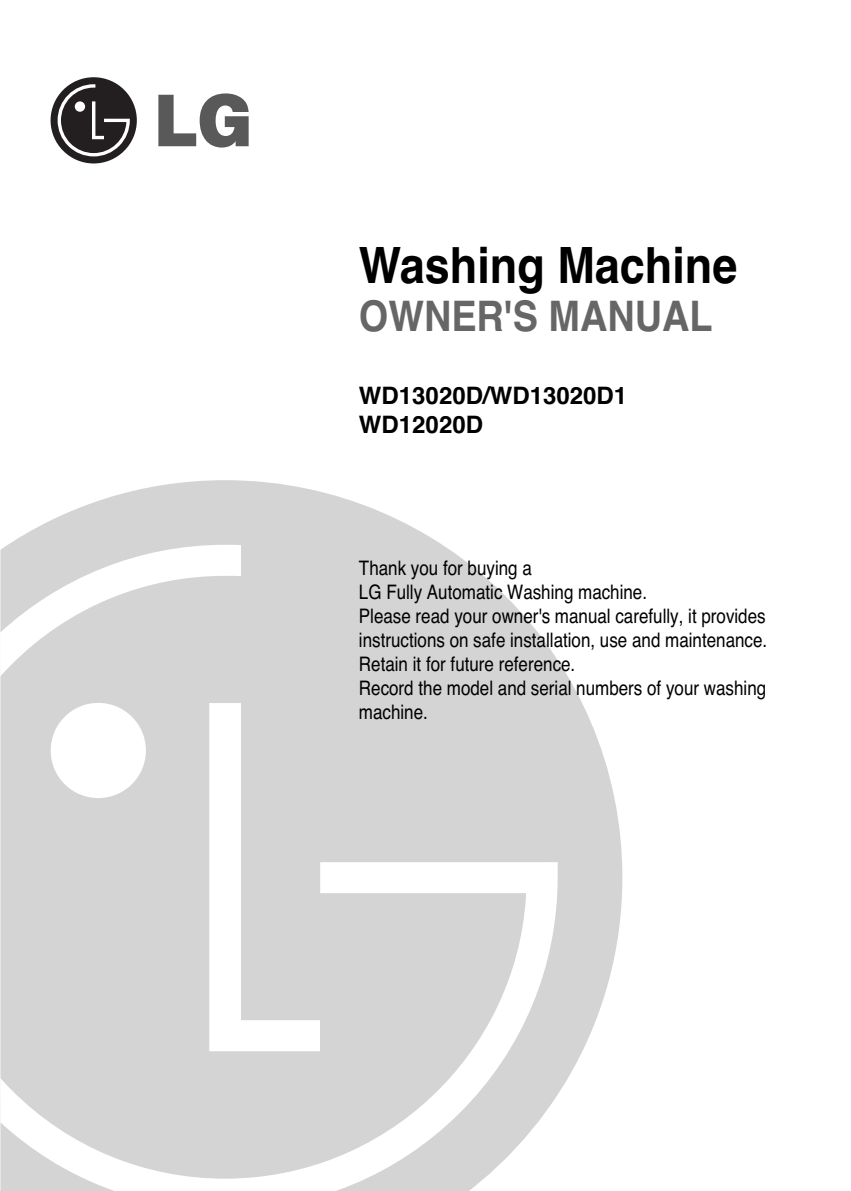
<style>
.page{position:relative;width:851px;height:1191px;background:#fff}
.page>*{position:absolute;margin:0;border:0;box-sizing:border-box;transform-origin:0 0}
.t1{font:700 50px "Helvetica";color:#000;scale:.9 1}
.t2{font:700 42px "Helvetica";color:#666;scale:.9 1}
.t3{font:700 24px/28.8px "Helvetica";color:#000}
.t4{font:20px/24px "Helvetica";color:#000;scale:.85 1}
</style>
<div class="page">
<svg style="left:0;top:480px;width:622px;height:615px;fill:#d4d4d4"></svg>
<svg style="left:209px;top:703px;width:111px;height:159px"></svg>
<div style="left:51px;top:703px;width:95px;height:95px;background:#fff;border-radius:50%"></div>
<svg style="left:0;top:862px;width:557px;height:328px;fill:#d4d4d4"></svg>
<svg style="left:0;top:545px;width:241px;height:131px"></svg>
<div style="left:51px;top:77px;width:86px;height:86px;background:#231f20;border-radius:50%"></div>
<svg style="left:58px;top:84px;width:72px;height:72px"></svg>
<svg style="left:158px;top:93px;width:90px;height:54px"></svg>
<h1 class="t1" style="left:359px;top:247px;width:422px">Washing Machine</h1>
<h2 class="t2" style="left:359px;top:300px;width:394px">OWNER'S MANUAL</h2>
<p class="t3" style="left:359px;top:384px;width:269px">WD13020D/WD13020D1<br>WD12020D</p>
<p class="t4" style="left:359px;top:557px;width:482px">Thank you for buying a<br>LG Fully Automatic Washing machine.<br>Please read your owner's manual carefully, it provides instructions on safe installation, use and maintenance.<br>Retain it for future reference.<br>Record the model and serial numbers of your washing machine.</p>
</div>
